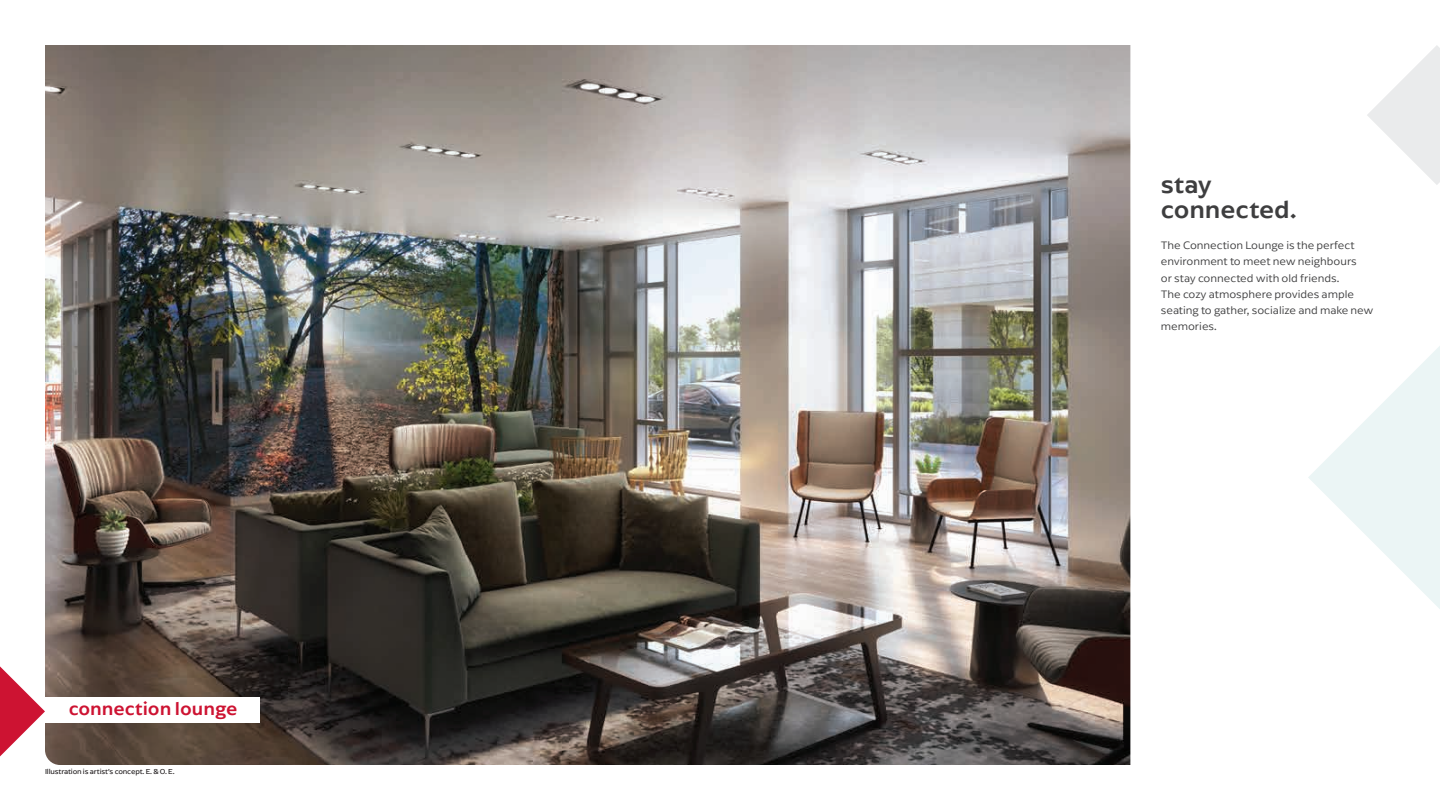
<style>
.page{position:relative;width:1440px;height:810px;background:#fff}
.page>*{position:absolute;margin:0;border:0;box-sizing:border-box;transform-origin:0 0}
.t1{font:500 25px/25px "Arpona Sans";color:#3e3e3f}
.t2{font:500 18.75px "Arpona Sans";color:#cd1332}
.t3{font:300 11.25px/16.2px "Arpona Sans";color:#3e3e3f}
.t4{font:7.5px "Arpona Sans";letter-spacing:-.015em;color:#231f20}
</style>
<div class="page">
<svg style="left:1308px;top:346px;width:132px;height:263px"></svg>
<img style="left:45px;top:45px;width:1085px;height:720px">
<svg style="left:1367px;top:45px;width:73px;height:140px"></svg>
<div style="left:0;top:698px;width:259px;height:25px;background:#fff"></div>
<svg style="left:0;top:666px;width:45px;height:90px"></svg>
<p class="t2" style="left:69px;top:696px;width:170px">connection lounge</p>
<p class="t4" style="left:45px;top:767px;width:131px">Illustration is artist’s concept. E. &amp; O. E.</p>
<p class="t1" style="left:1161px;top:171px;width:137px">stay connected.</p>
<p class="t3" style="left:1161px;top:237px;width:214px">The Connection Lounge is the perfect environment to meet new neighbours<br>or stay connected with old friends.<br>The cozy atmosphere provides ample seating to gather, socialize and make new memories.</p>
</div>
